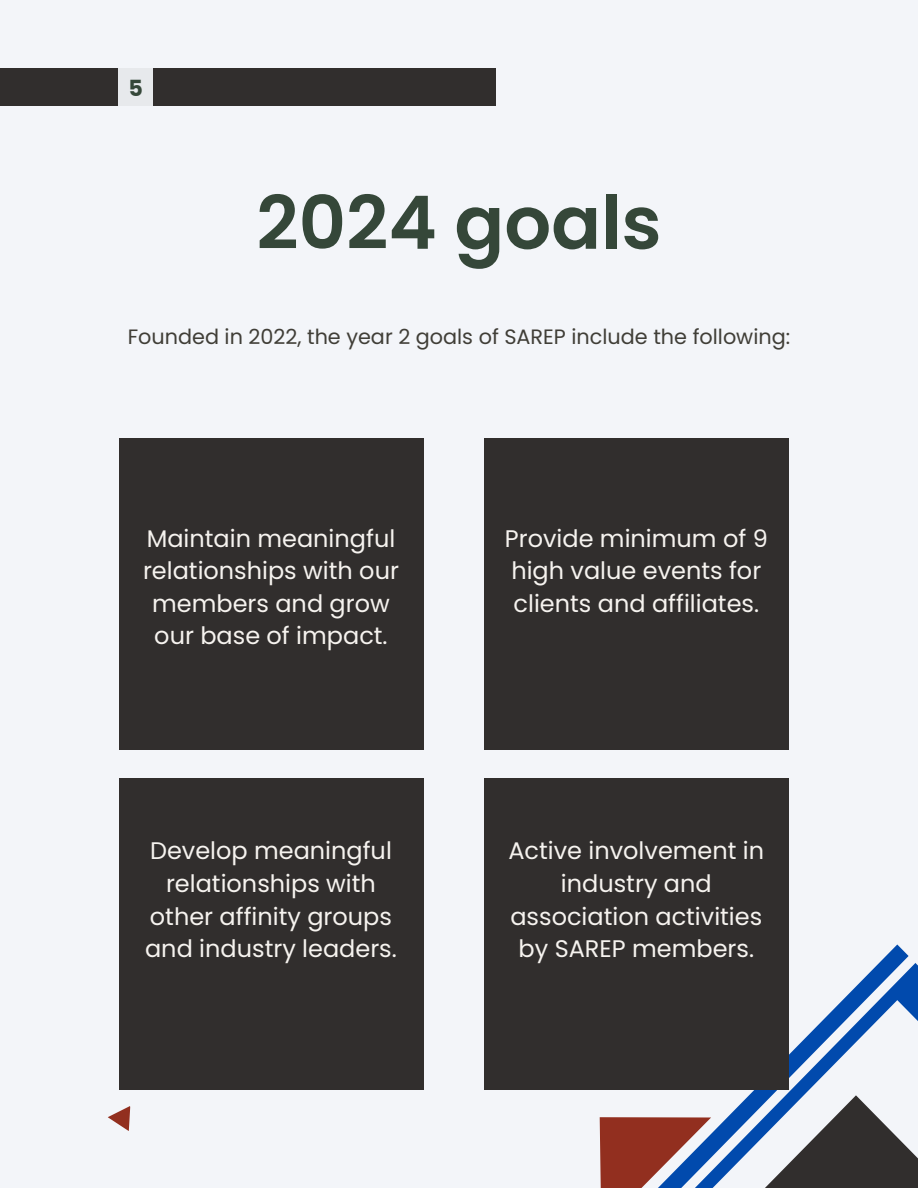
<style>
.page{position:relative;width:918px;height:1188px;background:#f3f5f9}
.page>*{position:absolute;margin:0;border:0;box-sizing:border-box;transform-origin:0 0}
.t1{font:600 73.5px "Poppins";color:#354739}
.t2{font:24px/32.7px "Poppins";color:#f6f3ef;text-align:center}
.t3{font:700 22.2px "Poppins";color:#354739}
.t4{font:20.85px "Poppins";color:#403e37}
</style>
<div class="page">
<svg style="left:108px;top:1106px;width:23px;height:25px"></svg>
<svg style="left:574px;top:944px;width:344px;height:244px"></svg>
<div style="left:119px;top:438px;width:304px;height:312px;background:#312e2d"></div>
<div style="left:0;top:68px;width:495px;height:38px;background:#312e2d"></div>
<div style="left:119px;top:68px;width:34px;height:38px;background:#e7e9ec"></div>
<div style="left:484px;top:778px;width:305px;height:311px;background:#312e2d"></div>
<div style="left:484px;top:438px;width:305px;height:312px;background:#312e2d"></div>
<div style="left:119px;top:778px;width:304px;height:311px;background:#312e2d"></div>
<h2 class="t3" style="left:129px;top:73px;width:16px">5</h2>
<h1 class="t1" style="left:256px;top:172px;width:407px">2024 goals</h1>
<p class="t4" style="left:128px;top:322px;width:664px">Founded in 2022, the year 2 goals of SAREP include the following:</p>
<p class="t2" style="left:143px;top:522px;width:257px">Maintain meaningful relationships with our members and grow our base of impact.</p>
<h2 class="t2" style="left:145px;top:835px;width:253px">Develop meaningful relationships with other affinity groups and industry leaders.</h2>
<p class="t2" style="left:505px;top:522px;width:264px;text-align:left">Provide minimum of 9 high value events for clients and affiliates.</p>
<h2 class="t2" style="left:508px;top:835px;width:257px">Active involvement in industry and association activities by SAREP members.</h2>
</div>
